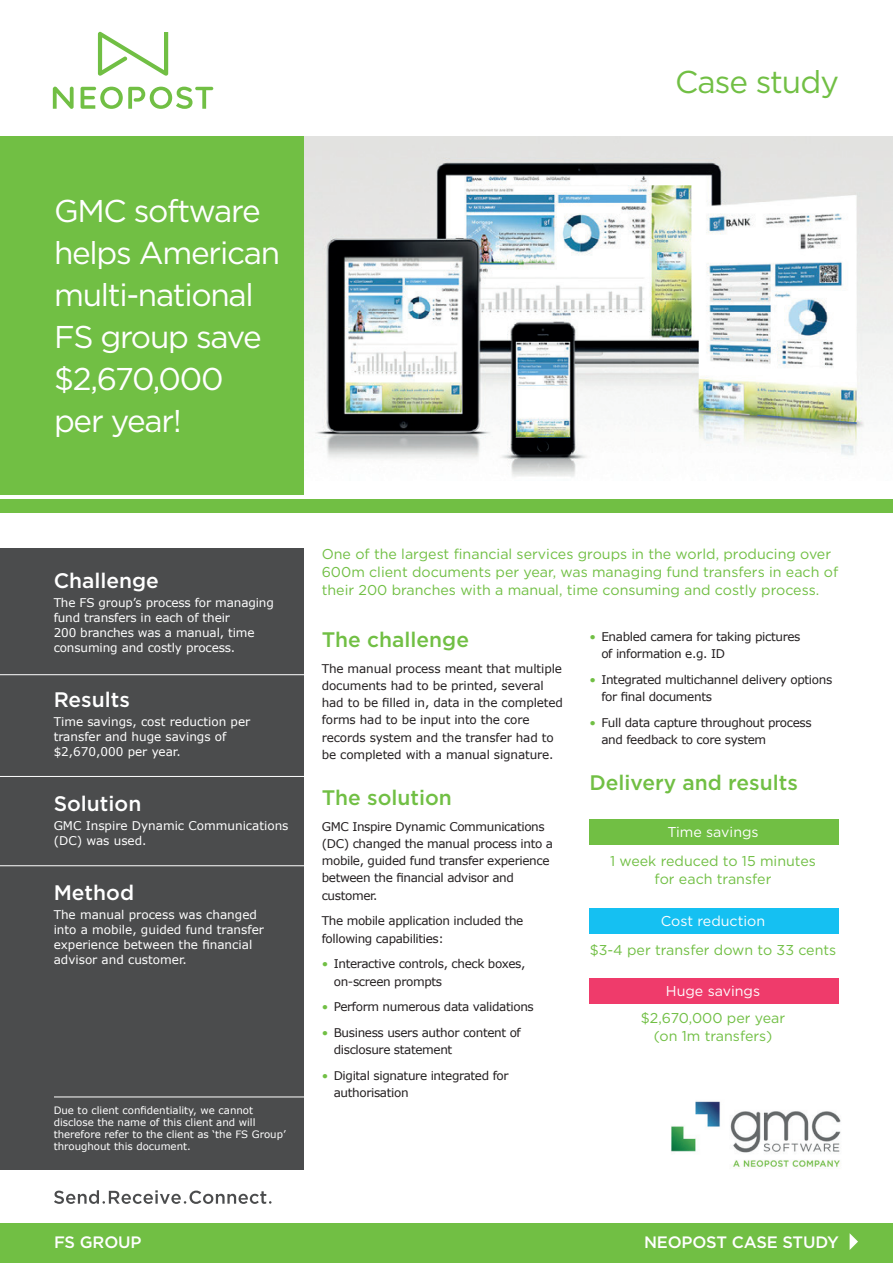
<style>
.page{position:relative;width:893px;height:1263px;background:#fff}
.page>*{position:absolute;margin:0;border:0;box-sizing:border-box;transform-origin:0 0}
._2_title{font:31.5px/42px "Gotham";letter-spacing:-.04em;color:#fff}
._1_case_study___top{font:31.5px "Gotham";letter-spacing:-.03em;color:#71bf44}
._5_headings_green{font:500 21px "Gotham";color:#71bf44}
._3_headings_white{font:500 21px "Gotham";color:#fff}
._6_5_footer_text_rig{font:500 16.5px "Gotham";letter-spacing:-.01em;color:#fff}
._6_footer_text_left{font:500 16.5px "Gotham";letter-spacing:-.01em;color:#fff}
._4_intro_para_green{font:14.25px/18px "Gotham";color:#71bf44;text-align:center}
._4_intro_para_green-2{font:14.25px "Gotham";color:#fff}
._11_body_copy{font:12px/17.2px "Verdana";letter-spacing:-.03em;color:#231f20}
.t1{font:12px/15px "Verdana";color:#fff}
._11_body_copy-2{font:12px/17.2px "Verdana";letter-spacing:-.01em;color:#231f20}
.t2{font:10.2px/12px "Verdana";color:#fff}
.s1{color:#71bf44}
</style>
<div class="page">
<div style="left:0;top:549px;width:303px;height:621px;background:#4b4c4d"></div>
<svg style="left:54px;top:1190px;width:217px;height:14px"></svg>
<hr style="left:0;top:674px;width:311px;height:1px;background:#fff">
<hr style="left:0;top:776px;width:311px;height:1px;background:#fff">
<hr style="left:0;top:865px;width:311px;height:1px;background:#fff">
<div style="left:0;top:147px;width:893px;height:365px;background:#71bf44"></div>
<div style="left:0;top:136px;width:893px;height:361px;background:#fff"></div>
<img style="left:303px;top:136px;width:590px;height:344px">
<div style="left:0;top:1224px;width:893px;height:39px;background:#71bf44"></div>
<div style="left:0;top:136px;width:303px;height:361px;background:#71bf44"></div>
<svg style="left:850px;top:1233px;width:8px;height:17px"></svg>
<hr style="left:0;top:495px;width:893px;height:4px;background:#fff">
<img style="left:671px;top:1101px;width:170px;height:67px">
<div style="left:589px;top:819px;width:250px;height:25px;background:#71bf44"></div>
<div style="left:589px;top:978px;width:250px;height:26px;background:#ef3b6b"></div>
<div style="left:589px;top:908px;width:250px;height:26px;background:#15c0f2"></div>
<hr style="left:54px;top:1096px;width:257px;height:1px;background:#fff">
<svg style="left:81px;top:87px;width:132px;height:22px"></svg>
<svg style="left:53px;top:87px;width:21px;height:22px"></svg>
<svg style="left:98px;top:32px;width:70px;height:44px"></svg>
<p class="_2_title" style="left:54px;top:190px;width:228px">GMC software helps American multi-national<br>FS group save $2,670,000 per year!</p>
<p class="_1_case_study___top" style="left:675px;top:65px;width:165px">Case study</p>
<p class="_4_intro_para_green" style="left:322px;top:545px;width:518px;text-align:left">One of the largest financial services groups in the world, producing over<br>600m client documents per year, was managing fund transfers in each of</p>
<p class="_3_headings_white" style="left:54px;top:569px;width:107px">Challenge</p>
<p class="_4_intro_para_green" style="left:322px;top:581px;width:499px">their 200 branches with a manual, time consuming and costly process.</p>
<p class="t1" style="left:54px;top:595px;width:222px">The FS group’s process for managing fund transfers in each of their<br>200 branches was a manual, time consuming and costly process.</p>
<p class="_3_headings_white" style="left:54px;top:688px;width:78px">Results</p>
<p class="t1" style="left:54px;top:714px;width:198px">Time savings, cost reduction per transfer and huge savings of $2,670,000 per year.</p>
<p class="_3_headings_white" style="left:54px;top:792px;width:89px">Solution</p>
<p class="t1" style="left:54px;top:818px;width:236px">GMC Inspire Dynamic Communications (DC) was used.</p>
<p class="_3_headings_white" style="left:54px;top:881px;width:82px">Method</p>
<p class="t1" style="left:54px;top:907px;width:212px">The manual process was changed into a mobile, guided fund transfer experience between the financial advisor and customer.</p>
<p class="_11_body_copy" style="left:601px;top:627px;width:201px;text-indent:-12px"><span class="s1">•</span> Enabled camera for taking pictures of information e.g. ID</p>
<p class="_11_body_copy" style="left:601px;top:670px;width:232px;text-indent:-12px"><span class="s1">•</span> Integrated multichannel delivery options for final documents</p>
<p class="_11_body_copy" style="left:601px;top:713px;width:212px;text-indent:-12px"><span class="s1">•</span> Full data capture throughout process and feedback to core system</p>
<p class="_5_headings_green" style="left:589px;top:770px;width:210px">Delivery and results</p>
<p class="_5_headings_green" style="left:322px;top:627px;width:149px">The challenge</p>
<p class="_11_body_copy-2" style="left:322px;top:659px;width:243px">The manual process meant that multiple documents had to be printed, several had to be filled in, data in the completed forms had to be input into the core records system and the transfer had to be completed with a manual signature.</p>
<p class="_5_headings_green" style="left:322px;top:785px;width:132px">The solution</p>
<p class="_11_body_copy" style="left:322px;top:817px;width:233px">GMC Inspire Dynamic Communications (DC) changed the manual process into a mobile, guided fund transfer experience between the financial advisor and customer.</p>
<p class="_11_body_copy" style="left:322px;top:912px;width:203px">The mobile application included the following capabilities:</p>
<p class="_11_body_copy" style="left:334px;top:955px;width:193px;text-indent:-12px"><span class="s1">•</span> Interactive controls, check boxes, on-screen prompts</p>
<p class="_11_body_copy" style="left:322px;top:998px;width:214px"><span class="s1">•</span> Perform numerous data validations</p>
<p class="_11_body_copy" style="left:334px;top:1024px;width:189px;text-indent:-12px"><span class="s1">•</span> Business users author content of disclosure statement</p>
<p class="_11_body_copy" style="left:334px;top:1067px;width:176px;text-indent:-12px"><span class="s1">•</span> Digital signature integrated for authorisation</p>
<p class="_4_intro_para_green-2" style="left:667px;top:824px;width:93px">Time savings</p>
<p class="_4_intro_para_green" style="left:610px;top:852px;width:207px">1 week reduced to 15 minutes for each transfer</p>
<p class="_4_intro_para_green-2" style="left:661px;top:913px;width:106px">Cost reduction</p>
<p class="_4_intro_para_green" style="left:590px;top:940px;width:248px">$3-4 per transfer down to 33 cents</p>
<p class="_4_intro_para_green-2" style="left:666px;top:983px;width:96px">Huge savings</p>
<p class="_4_intro_para_green" style="left:641px;top:1009px;width:146px">$2,670,000 per year (on 1m transfers)</p>
<p class="t2" style="left:54px;top:1104px;width:234px">Due to client confidentiality, we cannot disclose the name of this client and will therefore refer to the client as ‘the FS Group’ throughout this document.</p>
<p class="_6_footer_text_left" style="left:54px;top:1233px;width:89px">FS GROUP</p>
<p class="_6_5_footer_text_rig" style="left:644px;top:1233px;width:196px">NEOPOST CASE STUDY</p>
</div>
